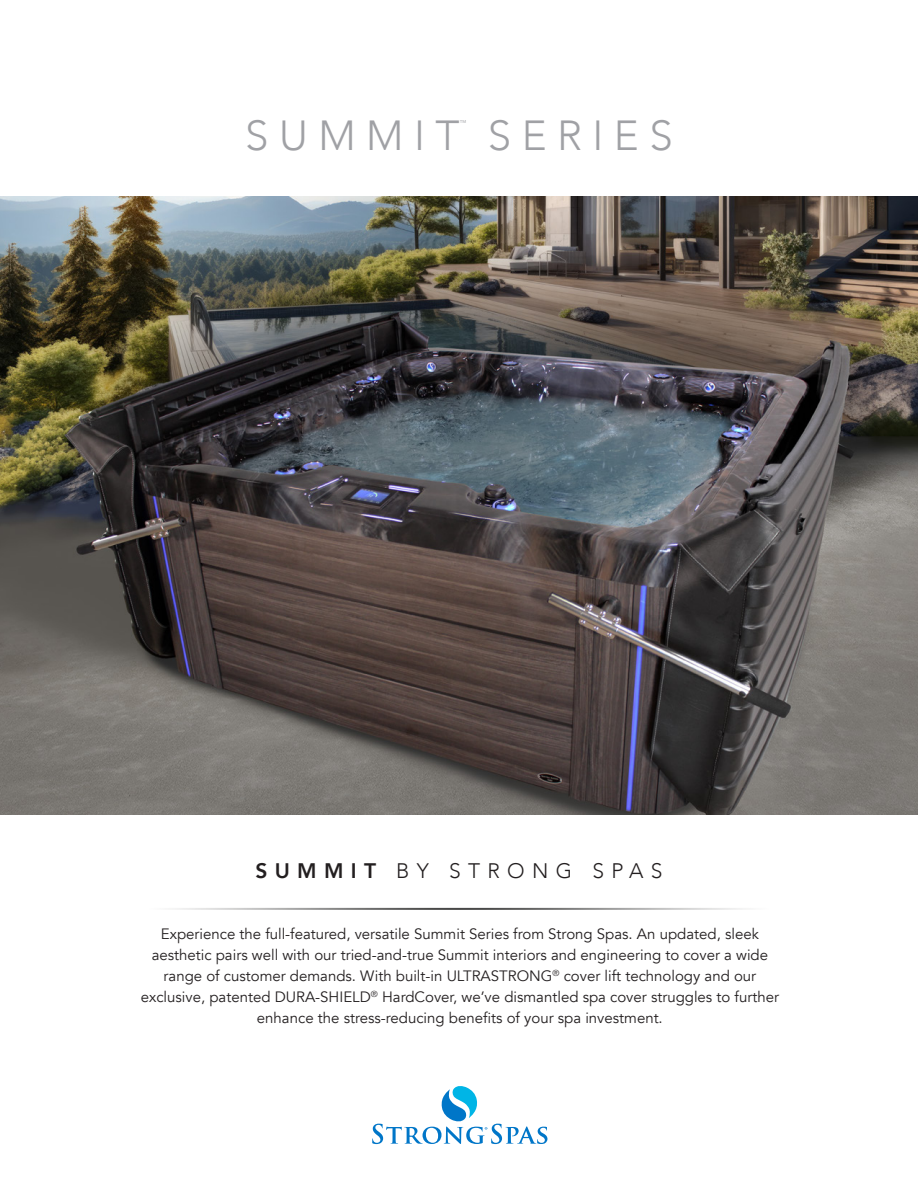
<style>
.page{position:relative;width:918px;height:1188px;background:#fff}
.page>*{position:absolute;margin:0;border:0;box-sizing:border-box;transform-origin:0 0}
.t1{font:300 42px "Avenir";letter-spacing:.25em;color:#a0a1a5}
.t2{font:300 21px "Avenir";letter-spacing:.35em;color:#231f20}
.t3{font:15px/21px "Avenir";color:#231f20;text-align:center}
.t4{font:300 7.05px "Avenir";color:#a0a1a5}
.s1{font-weight:800}
</style>
<div class="page">
<img style="left:175px;top:907px;width:568px;height:3px">
<img style="left:0;top:197px;width:918px;height:617px">
<svg style="left:372px;top:1086px;width:175px;height:58px"></svg>
<p class="t1" style="left:245px;top:111px;width:216px">SUMMIT</p>
<p class="t4" style="left:460px;top:118px;width:8px">™</p>
<p class="t1" style="left:488px;top:111px;width:186px">SERIES</p>
<p class="t2" style="left:255px;top:858px;width:409px"><span class="s1">SUMMIT</span> BY STRONG SPAS</p>
<p class="t3" style="left:141px;top:924px;width:640px">Experience the full-featured, versatile Summit Series from Strong Spas. An updated, sleek aesthetic pairs well with our tried-and-true Summit interiors and engineering to cover a wide range of customer demands. With built-in ULTRASTRONG<sup>®</sup> cover lift technology and our exclusive, patented DURA-SHIELD<sup>®</sup> HardCover, we’ve dismantled spa cover struggles to further enhance the stress-reducing benefits of your spa investment.</p>
</div>
